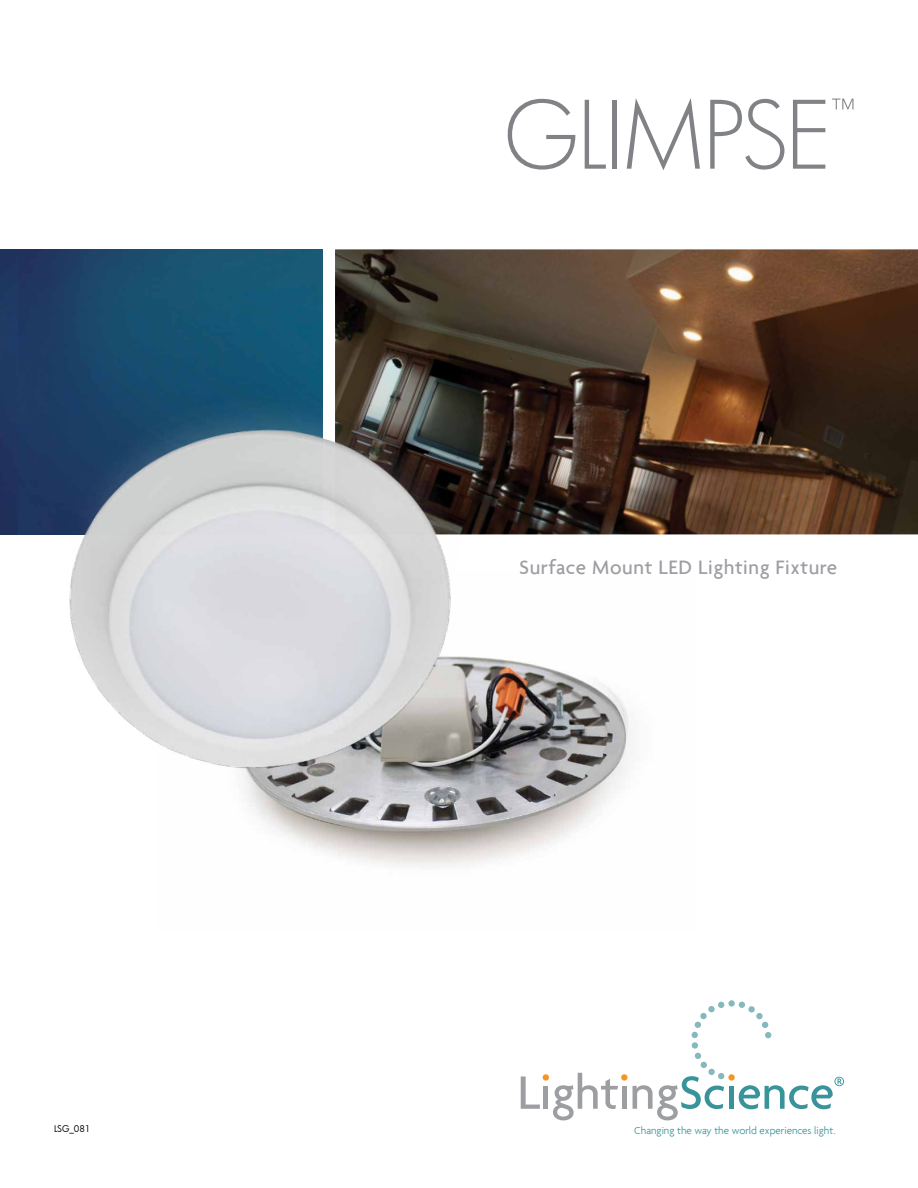
<style>
.page{position:relative;width:918px;height:1188px;background:#fff}
.page>*{position:absolute;margin:0;border:0;box-sizing:border-box;transform-origin:0 0}
.t1{font:500 21px "Agenda";letter-spacing:.03em;color:#9c9ea2}
.t2{font:300 10.95px "Agenda";color:#39939b}
.t3{font:9px "Futura";letter-spacing:-.01em;color:#000}
</style>
<div class="page">
<img style="left:293px;top:670px;width:337px;height:196px">
<img style="left:335px;top:249px;width:583px;height:285px">
<img style="left:17px;top:249px;width:305px;height:126px">
<img style="left:0;top:249px;width:17px;height:126px">
<svg style="left:728px;top:1074px;width:7px;height:7px"></svg>
<div style="left:692px;top:1042px;width:6px;height:7px;background:#86b9bd;border-radius:50%"></div>
<svg style="left:692px;top:1022px;width:9px;height:16px"></svg>
<div style="left:700px;top:1013px;width:7px;height:6px;background:#86b9bd;border-radius:50%"></div>
<div style="left:708px;top:1006px;width:7px;height:6px;background:#86b9bd;border-radius:50%"></div>
<svg style="left:718px;top:1002px;width:6px;height:6px"></svg>
<div style="left:728px;top:1000px;width:7px;height:7px;background:#86b9bd;border-radius:50%"></div>
<svg style="left:739px;top:1002px;width:6px;height:6px"></svg>
<div style="left:748px;top:1006px;width:7px;height:7px;background:#86b9bd;border-radius:50%"></div>
<div style="left:756px;top:1013px;width:7px;height:6px;background:#86b9bd;border-radius:50%"></div>
<svg style="left:762px;top:1022px;width:9px;height:16px"></svg>
<svg style="left:621px;top:1074px;width:7px;height:7px"></svg>
<div style="left:543px;top:1074px;width:6px;height:7px;background:#f79426;border-radius:50%"></div>
<svg style="left:521px;top:1077px;width:19px;height:32px"></svg>
<div style="left:543px;top:1086px;width:5px;height:23px;background:#9c9ea2"></div>
<svg style="left:553px;top:1073px;width:65px;height:47px"></svg>
<div style="left:622px;top:1086px;width:5px;height:23px;background:#9c9ea2"></div>
<svg style="left:633px;top:1053px;width:91px;height:67px"></svg>
<div style="left:729px;top:1086px;width:5px;height:23px;background:#39939b"></div>
<svg style="left:739px;top:1077px;width:105px;height:32px"></svg>
<img style="left:0;top:375px;width:556px;height:462px">
<svg style="left:508px;top:99px;width:67px;height:71px"></svg>
<svg style="left:585px;top:100px;width:21px;height:69px"></svg>
<div style="left:612px;top:100px;width:5px;height:69px;background:#808285"></div>
<svg style="left:627px;top:98px;width:73px;height:72px"></svg>
<svg style="left:710px;top:99px;width:74px;height:71px"></svg>
<svg style="left:793px;top:100px;width:32px;height:69px"></svg>
<svg style="left:832px;top:99px;width:21px;height:10px"></svg>
<h1 class="t1" style="left:519px;top:554px;width:319px">Surface Mount LED Lighting Fixture</h1>
<p class="t3" style="left:54px;top:1123px;width:38px">LSG_081</p>
<p class="t2" style="left:634px;top:1124px;width:203px">Changing the way the world experiences light.</p>
</div>
